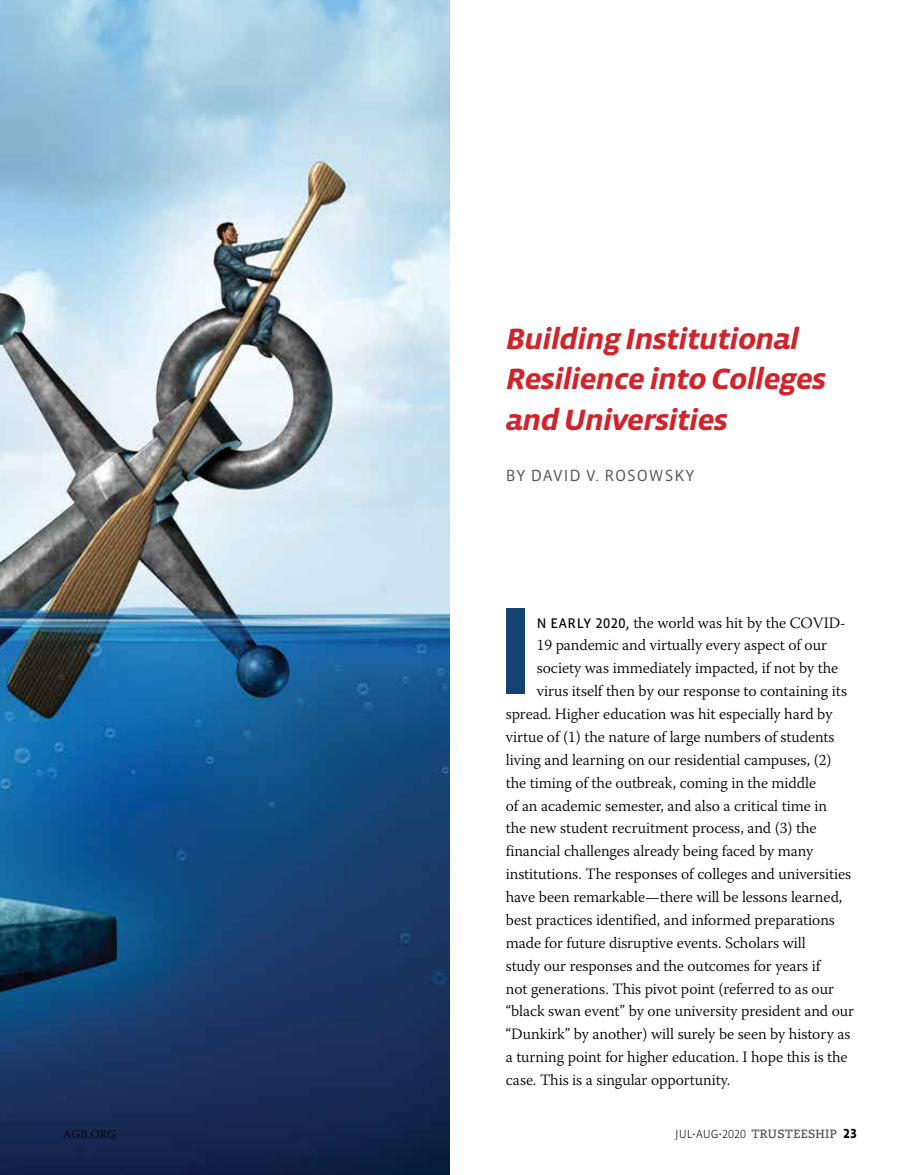
<style>
.page{position:relative;width:918px;height:1175px;background:#fff}
.page>*{position:absolute;margin:0;border:0;box-sizing:border-box;transform-origin:0 0}
.t1{font:700 126.6px "Vista Sans OT";color:#144372}
.t2{font:italic 700 30px/40.5px "Vista Sans OT";letter-spacing:-.04em;color:#d2232a;scale:1.1 1}
.t3{font:16.5px "Vista Sans OT";letter-spacing:.06em;color:#58595b}
.t4{font:300 15.75px "Warnock Pro";letter-spacing:-.005em;color:#000}
.t5{font:700 12px "Caecilia LT Std";letter-spacing:.02em;color:#58595b}
.t6{font:300 12px "Warnock Pro";letter-spacing:.005em;color:#000}
.s1{font-family:"Vista Sans OT";font-weight:400;font-size:14.25px}
.s2{font-family:"Vista Sans OT";font-weight:300;color:#000}
.s3{font-family:"Vista Sans OT";font-size:13.5px;color:#000}
</style>
<div class="page">
<img style="left:0;top:0;width:450px;height:1174px">
<h2 class="t2" style="left:506px;top:319px;width:293px">Building Institutional<br>Resilience into Colleges and Universities</h2>
<p class="t3" style="left:506px;top:467px;width:190px">BY DAVID V. ROSOWSKY</p>
<h1 class="t1" style="left:495px;top:586px;width:42px">I</h1>
<p class="t4" style="left:537px;top:613px;width:311px"><span class="s1">N EARLY 2020,</span> the world was hit by the COVID-</p>
<p class="t4" style="left:537px;top:635px;width:292px">19 pandemic and virtually every aspect of our</p>
<p class="t4" style="left:537px;top:658px;width:303px">society was immediately impacted, if not by the</p>
<p class="t4" style="left:537px;top:681px;width:312px">virus itself then by our response to containing its</p>
<p class="t4" style="left:506px;top:704px;width:328px">spread. Higher education was hit especially hard by</p>
<p class="t4" style="left:506px;top:727px;width:330px">virtue of (1) the nature of large numbers of students</p>
<p class="t4" style="left:506px;top:750px;width:327px">living and learning on our residential campuses, (2)</p>
<p class="t4" style="left:506px;top:773px;width:312px">the timing of the outbreak, coming in the middle</p>
<p class="t4" style="left:506px;top:796px;width:323px">of an academic semester, and also a critical time in</p>
<p class="t4" style="left:506px;top:818px;width:312px">the new student recruitment process, and (3) the</p>
<p class="t4" style="left:506px;top:841px;width:309px">financial challenges already being faced by many</p>
<p class="t4" style="left:506px;top:864px;width:347px">institutions. The responses of colleges and universities</p>
<p class="t4" style="left:506px;top:887px;width:338px">have been remarkable—there will be lessons learned,</p>
<p class="t4" style="left:506px;top:910px;width:331px">best practices identified, and informed preparations</p>
<p class="t4" style="left:506px;top:933px;width:301px">made for future disruptive events. Scholars will</p>
<p class="t4" style="left:506px;top:956px;width:316px">study our responses and the outcomes for years if</p>
<p class="t4" style="left:506px;top:979px;width:330px">not generations. This pivot point (referred to as our</p>
<p class="t4" style="left:506px;top:1001px;width:350px">“black swan event” by one university president and our</p>
<p class="t4" style="left:506px;top:1024px;width:346px">“Dunkirk” by another) will surely be seen by history as</p>
<p class="t4" style="left:506px;top:1047px;width:343px">a turning point for higher education. I hope this is the</p>
<p class="t4" style="left:506px;top:1070px;width:226px">case. This is a singular opportunity.</p>
<p class="t6" style="left:63px;top:1127px;width:54px">AGB.ORG</p>
<p class="t5" style="left:675px;top:1127px;width:183px"><span class="s2">JUL</span><sup>.</sup><span class="s2">AUG</span><sup>.</sup><span class="s2">2020</span> TRUSTEESHIP <span class="s3">23</span></p>
</div>
